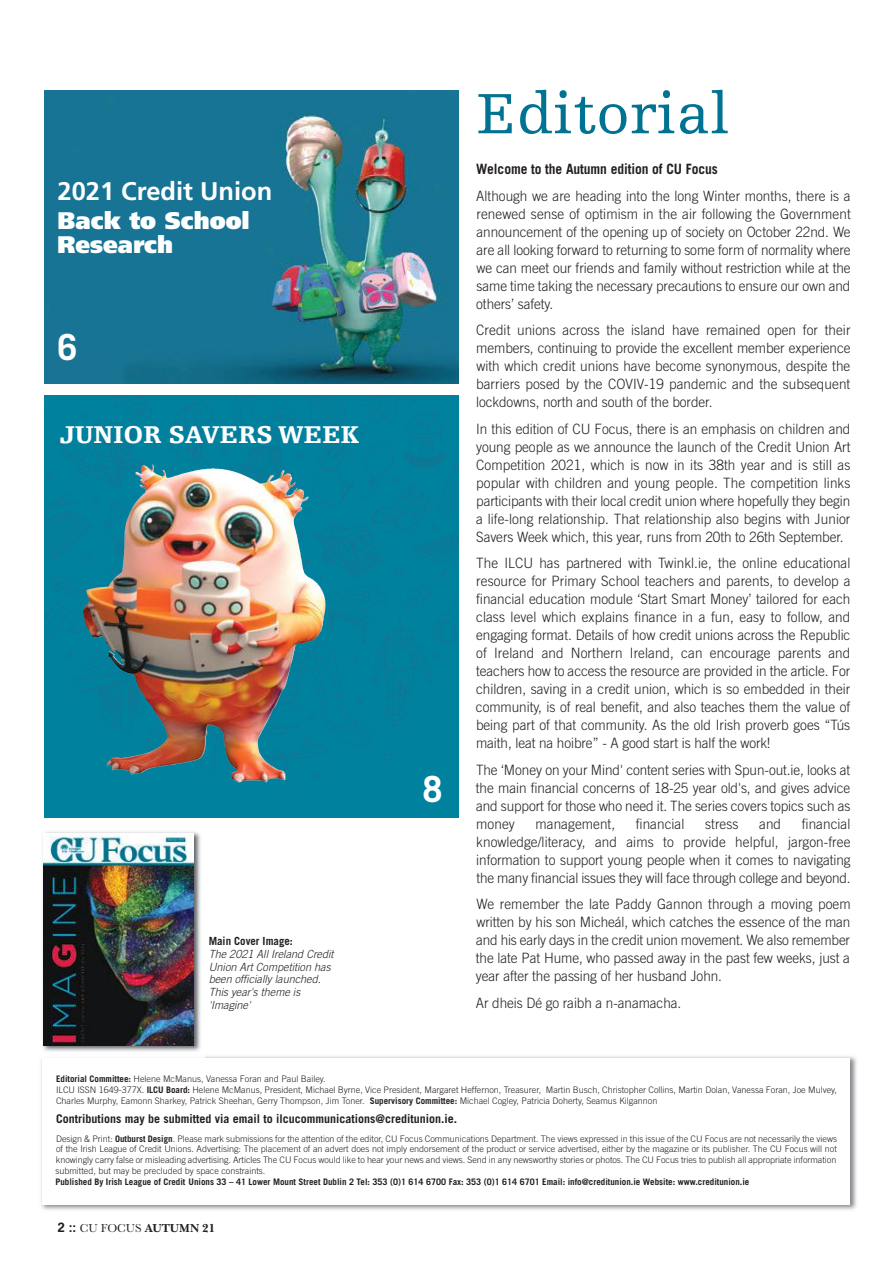
<style>
.page{position:relative;width:893px;height:1263px;background:#fff}
.page>*{position:absolute;margin:0;border:0;box-sizing:border-box;transform-origin:0 0}
.t1{font:60px "Egyptienne FLT Std";color:#007292}
.t2{font:700 36px "Trade Gothic LT Std";color:#fff}
.t3{font:900 25.65px "Egyptienne FLT Std";color:#fff}
.t4{font:700 25.5px "Frutiger";color:#fff}
.t5{font:900 24px/24.3px "Frutiger";color:#fff}
.t6{font:300 14.25px/18px "Trade Gothic LT Std";letter-spacing:-.005em;color:#241f1f;text-align:justify;scale:.95 1}
.t7{font:700 14.25px "Trade Gothic LT Std";letter-spacing:-.005em;color:#241f1f;scale:.95 1}
.t8{font:700 12px "Trade Gothic LT Std";color:#241f1f}
.t9{font:700 12px "Baskerville No 2 BT";color:#241f1f}
.t10{font:italic 300 11.25px/12.8px "Trade Gothic LT Std";color:#241f1f}
.t11{font:700 11.25px "Trade Gothic LT Std";color:#241f1f}
.t12{font:300 9px/10.8px "Trade Gothic LT Std";color:#241f1f}
.t13{font:700 9px "Trade Gothic LT Std";color:#241f1f}
.s1{font-weight:700}
.s2{font-family:"News Gothic Std"}
.s3{font-family:"Baskerville";font-weight:400}
</style>
<div class="page">
<img style="left:44px;top:90px;width:414px;height:294px">
<img style="left:41px;top:1056px;width:816px;height:154px">
<div style="left:43px;top:1058px;width:807px;height:146px;background:#fff"></div>
<img style="left:41px;top:832px;width:164px;height:225px">
<img style="left:43px;top:833px;width:151px;height:213px">
<div style="left:44px;top:395px;width:415px;height:423px;background:#00829f"></div>
<svg style="left:44px;top:977px;width:5px;height:6px"></svg>
<img style="left:44px;top:395px;width:415px;height:390px">
<img style="left:83px;top:465px;width:69px;height:200px">
<h3 class="t4" style="left:58px;top:181px;width:216px">2021 Credit Union</h3>
<h3 class="t5" style="left:58px;top:210px;width:194px">Back to School<br>Research</h3>
<h2 class="t2" style="left:58px;top:334px;width:22px">6</h2>
<h3 class="t3" style="left:59px;top:425px;width:300px">JUNIOR SAVERS WEEK</h3>
<p class="t11" style="left:209px;top:937px;width:86px">Main Cover Image:</p>
<p class="t10" style="left:209px;top:948px;width:126px">The 2021 All Ireland Credit<br>Union Art Competition has been officially launched.<br>This year's theme is 'Imagine'</p>
<h2 class="t2" style="left:422px;top:775px;width:22px">8</h2>
<h1 class="t1" style="left:476px;top:90px;width:255px">Editorial</h1>
<p class="t7" style="left:476px;top:164px;width:256px">Welcome to the Autumn edition of CU Focus</p>
<p class="t6" style="left:476px;top:188px;width:396px">Although we are heading into the long Winter months, there is a renewed sense of optimism in the air following the Government announcement of the opening up of society on October 22nd. We are all looking forward to returning to some form of normality where we can meet our friends and family without restriction while at the same time taking the necessary precautions to ensure our own and others’ safety.</p>
<p class="t6" style="left:476px;top:322px;width:396px">Credit unions across the island have remained open for their members, continuing to provide the excellent member experience with which credit unions have become synonymous, despite the barriers posed by the COVIV-19 pandemic and the subsequent lockdowns, north and south of the border.</p>
<p class="t6" style="left:476px;top:421px;width:396px">In this edition of CU Focus, there is an emphasis on children and young people as we announce the launch of the Credit Union Art Competition 2021, which is now in its 38th year and is still as popular with children and young people. The competition links participants with their local credit union where hopefully they begin a life-long relationship. That relationship also begins with Junior Savers Week which, this year, runs from 20th to 26th September.</p>
<p class="t6" style="left:476px;top:555px;width:396px">The ILCU has partnered with Twinkl.ie, the online educational resource for Primary School teachers and parents, to develop a financial education module ‘Start Smart Money’ tailored for each class level which explains finance in a fun, easy to follow, and engaging format. Details of how credit unions across the Republic of Ireland and Northern Ireland, can encourage parents and teachers how to access the resource are provided in the article. For children, saving in a credit union, which is so embedded in their community, is of real benefit, and also teaches them the value of being part of that community. As the old Irish proverb goes “Tús maith, leat na hoibre” - A good start is half the work!</p>
<p class="t6" style="left:476px;top:762px;width:396px">The ‘Money on your Mind' content series with Spun-out.ie, looks at the main financial concerns of 18-25 year old's, and gives advice and support for those who need it. The series covers topics such as money</p>
<p class="t6" style="left:476px;top:816px;width:396px;text-indent:326px">financial knowledge/literacy, and aims to provide helpful, jargon-free information to support young people when it comes to navigating the many financial issues they will face through college and beyond.</p>
<p class="t6" style="left:476px;top:896px;width:396px">We remember the late Paddy Gannon through a moving poem written by his son Micheál, which catches the essence of the man and his early days in the credit union movement. We also remember the late Pat Hume, who passed away in the past few weeks, just a year after the passing of her husband John.</p>
<p class="t6" style="left:476px;top:995px;width:218px">Ar dheis Dé go raibh a n-anamacha.</p>
<p class="t6" style="left:535px;top:816px;width:85px">management,</p>
<p class="t6" style="left:636px;top:816px;width:53px">financial</p>
<p class="t6" style="left:705px;top:816px;width:37px">stress</p>
<p class="t6" style="left:759px;top:816px;width:25px">and</p>
<p class="t12" style="left:56px;top:1074px;width:782px"><span class="s1">Editorial Committee:</span> Helene McManus, Vanessa Foran and Paul Bailey.<br>ILCU ISSN 1649-377X. <span class="s1">ILCU Board:</span> Helene McManus, President, Michael Byrne, Vice President, Margaret Heffernon, Treasurer, Martin Busch, Christopher Collins, Martin Dolan, Vanessa Foran, Joe Mulvey,<br>Charles Murphy, Eamonn Sharkey, Patrick Sheehan, Gerry Thompson, Jim Toner. <span class="s1">Supervisory Committee:</span> Michael Cogley, Patricia Doherty, Seamus Kilgannon</p>
<p class="t8" style="left:56px;top:1114px;width:402px">Contributions may be submitted via email to ilcucommunications@creditunion.ie.</p>
<p class="t12" style="left:55px;top:1134px;width:783px;text-align:justify">Design &amp; Print: <span class="s1">Outburst Design</span>. Please mark submissions for the attention of the editor, CU Focus Communications Department. The views expressed in this issue of the CU Focus are not necessarily the views of the Irish League of Credit Unions. Advertising: The placement of an advert does not imply endorsement of the product or service advertised, either by the magazine or its publisher. The CU Focus will not knowingly carry false or misleading advertising. Articles The CU Focus would like to hear your news and views. Send in any newsworthy stories or photos. The CU Focus tries to publish all appropriate information submitted, but may be precluded by space constraints.</p>
<p class="t13" style="left:55px;top:1178px;width:696px">Published By Irish League of Credit Unions 33 – 41 Lower Mount Street Dublin 2 Tel: 353 (0)1 614 6700 Fax: 353 (0)1 614 6701 Email: info@creditunion.ie Website: www.creditunion.ie</p>
<p class="t9" style="left:58px;top:1223px;width:159px"><span class="s2">2 ::</span> <span class="s3">CU FOCUS</span> AUTUMN 21</p>
</div>
